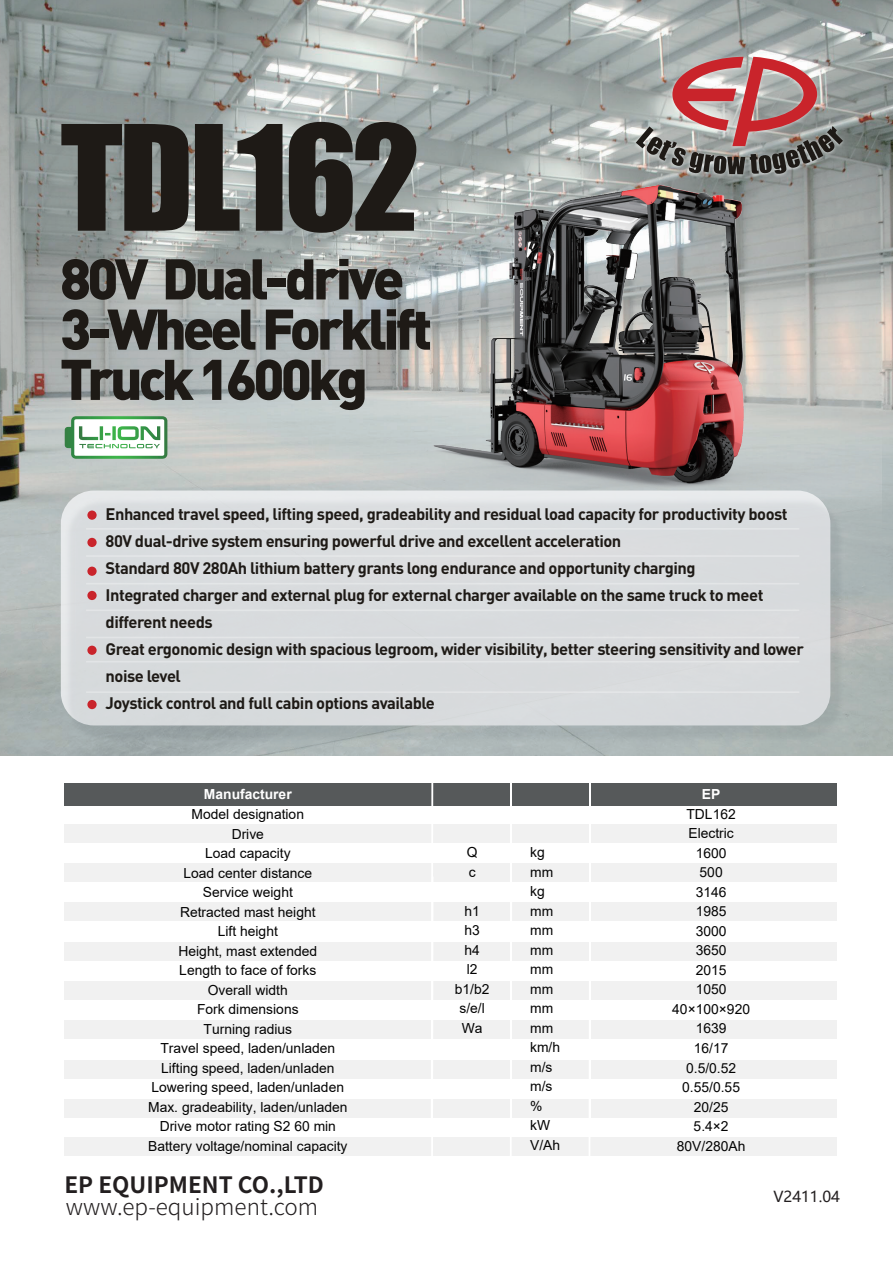
<style>
.page{position:relative;width:893px;height:1263px;background:#fff}
.page>*{position:absolute;margin:0;border:0;box-sizing:border-box;transform-origin:0 0}
.t1{font:135px "Impact";letter-spacing:-.03em;color:#1e1a16}
.t2{font:900 56.4px/50.2px "DIN";letter-spacing:-.07em;color:#1e1a16}
.t3{font:300 22.5px "Source Han Sans CN";color:#231f20}
.t4{font:700 22.5px "Source Han Sans CN";color:#231f20}
.t5{font:700 16.5px/27px "DIN";letter-spacing:-.03em;color:#1e1a16}
.t6{font:15px "Microsoft Ya Hei";color:#231f20}
.t7{font:13.8px/19.5px "Arial";color:#030303;text-align:center}
.t8{font:700 13.8px "Arial";color:#fff}
</style>
<div class="page">
<div style="left:64px;top:1137px;width:81px;height:19px;background:#f1f1f1"></div>
<div style="left:144px;top:1137px;width:271px;height:19px;background:#f1f1f1"></div>
<div style="left:414px;top:1137px;width:422px;height:19px;background:#f1f1f1"></div>
<div style="left:64px;top:783px;width:81px;height:23px;background:#56595a"></div>
<div style="left:144px;top:783px;width:271px;height:23px;background:#56595a"></div>
<div style="left:414px;top:783px;width:422px;height:23px;background:#56595a"></div>
<div style="left:64px;top:824px;width:81px;height:18px;background:#f1f1f1"></div>
<div style="left:144px;top:824px;width:271px;height:18px;background:#f1f1f1"></div>
<div style="left:414px;top:824px;width:422px;height:18px;background:#f1f1f1"></div>
<div style="left:64px;top:863px;width:81px;height:19px;background:#f1f1f1"></div>
<div style="left:144px;top:863px;width:271px;height:19px;background:#f1f1f1"></div>
<div style="left:414px;top:863px;width:422px;height:19px;background:#f1f1f1"></div>
<div style="left:64px;top:902px;width:81px;height:19px;background:#f1f1f1"></div>
<div style="left:144px;top:902px;width:271px;height:19px;background:#f1f1f1"></div>
<div style="left:414px;top:902px;width:422px;height:19px;background:#f1f1f1"></div>
<div style="left:64px;top:942px;width:81px;height:18px;background:#f1f1f1"></div>
<div style="left:144px;top:942px;width:271px;height:18px;background:#f1f1f1"></div>
<div style="left:414px;top:942px;width:422px;height:18px;background:#f1f1f1"></div>
<div style="left:64px;top:981px;width:81px;height:19px;background:#f1f1f1"></div>
<div style="left:144px;top:981px;width:271px;height:19px;background:#f1f1f1"></div>
<div style="left:414px;top:981px;width:422px;height:19px;background:#f1f1f1"></div>
<div style="left:64px;top:1020px;width:81px;height:19px;background:#f1f1f1"></div>
<div style="left:144px;top:1020px;width:271px;height:19px;background:#f1f1f1"></div>
<div style="left:414px;top:1020px;width:422px;height:19px;background:#f1f1f1"></div>
<div style="left:64px;top:1060px;width:81px;height:18px;background:#f1f1f1"></div>
<div style="left:144px;top:1060px;width:271px;height:18px;background:#f1f1f1"></div>
<div style="left:414px;top:1060px;width:422px;height:18px;background:#f1f1f1"></div>
<div style="left:64px;top:1099px;width:81px;height:19px;background:#f1f1f1"></div>
<div style="left:144px;top:1099px;width:271px;height:19px;background:#f1f1f1"></div>
<div style="left:414px;top:1099px;width:422px;height:19px;background:#f1f1f1"></div>
<hr style="left:510px;top:771px;width:2px;height:354px;background:#fff">
<hr style="left:589px;top:771px;width:2px;height:354px;background:#fff">
<img style="left:0;top:0;width:893px;height:755px">
<img style="left:581px;top:4px;width:312px;height:226px">
<svg style="left:636px;top:57px;width:207px;height:74px;background:#b98a8b"></svg>
<svg style="left:431px;top:792px;width:2px;height:364px"></svg>
<svg style="left:510px;top:1137px;width:1px;height:19px"></svg>
<svg style="left:588px;top:960px;width:2px;height:196px"></svg>
<svg style="left:65px;top:416px;width:102px;height:32px"></svg>
<img style="left:271px;top:131px;width:610px;height:317px">
<img style="left:16px;top:448px;width:877px;height:344px">
<svg style="left:87px;top:510px;width:10px;height:10px"></svg>
<hr style="left:86px;top:555px;width:713px;height:2px;background:#fff">
<hr style="left:86px;top:528px;width:713px;height:2px;background:#fff">
<div style="left:87px;top:567px;width:10px;height:9px;background:#c9242b;border-radius:50%"></div>
<hr style="left:86px;top:583px;width:713px;height:1px;background:#fff">
<hr style="left:86px;top:609px;width:713px;height:2px;background:#fff">
<div style="left:87px;top:591px;width:10px;height:9px;background:#c9242b;border-radius:50%"></div>
<div style="left:87px;top:538px;width:10px;height:9px;background:#c9242b;border-radius:50%"></div>
<hr style="left:86px;top:637px;width:713px;height:1px;background:#fff">
<hr style="left:86px;top:661px;width:713px;height:1px;background:#fff">
<hr style="left:86px;top:691px;width:713px;height:2px;background:#fff">
<div style="left:87px;top:646px;width:10px;height:9px;background:#c9242b;border-radius:50%"></div>
<div style="left:87px;top:700px;width:10px;height:9px;background:#c9242b;border-radius:50%"></div>
<h1 class="t1" style="left:61px;top:73px;width:360px">TDL162</h1>
<h2 class="t2" style="left:60px;top:251px;width:374px">80V Dual-drive<br>3-Wheel Forklift<br>Truck 1600kg</h2>
<p class="t5" style="left:106px;top:500px;width:700px">Enhanced travel speed, lifting speed, gradeability and residual load capacity for productivity boost 80V dual-drive system ensuring powerful drive and excellent acceleration<br>Standard 80V 280Ah lithium battery grants long endurance and opportunity charging<br>Integrated charger and external plug for external charger available on the same truck to meet different needs<br>Great ergonomic design with spacious legroom, wider visibility, better steering sensitivity and lower noise level<br>Joystick control and full cabin options available</p>
<p class="t8" style="left:204px;top:785px;width:89px">Manufacturer</p>
<p class="t7" style="left:148px;top:804px;width:201px">Model designation<br>Drive<br>Load capacity<br>Load center distance<br>Service weight<br>Retracted mast height<br>Lift height<br>Height, mast extended<br>Length to face of forks<br>Overall width<br>Fork dimensions<br>Turning radius<br>Travel speed, laden/unladen<br>Lifting speed, laden/unladen<br>Lowering speed, laden/unladen<br>Max. gradeability, laden/unladen<br>Drive motor rating S2 60 min<br>Battery voltage/nominal capacity</p>
<h3 class="t4" style="left:64px;top:1173px;width:261px">EP EQUIPMENT CO.,LTD</h3>
<h3 class="t3" style="left:66px;top:1194px;width:254px">www.ep-equipment.com</h3>
<p class="t7" style="left:467px;top:842px;width:12px;text-align:left">Q c</p>
<p class="t7" style="left:455px;top:901px;width:36px">h1<br>h3<br>h4<br>l2 b1/b2 s/e/l<br>Wa</p>
<p class="t7" style="left:530px;top:843px;width:32px;text-align:left">kg mm kg mm mm mm mm mm mm mm km/h m/s m/s % kW<br>V/Ah</p>
<p class="t8" style="left:702px;top:785px;width:20px">EP</p>
<p class="t7" style="left:672px;top:804px;width:79px">TDL162<br>Electric<br>1600<br>500<br>3146<br>1985<br>3000<br>3650<br>2015<br>1050<br>40×100×920<br>1639<br>16/17<br>0.5/0.52<br>0.55/0.55<br>20/25<br>5.4×2<br>80V/280Ah</p>
<p class="t6" style="left:773px;top:1186px;width:68px">V2411.04</p>
</div>
